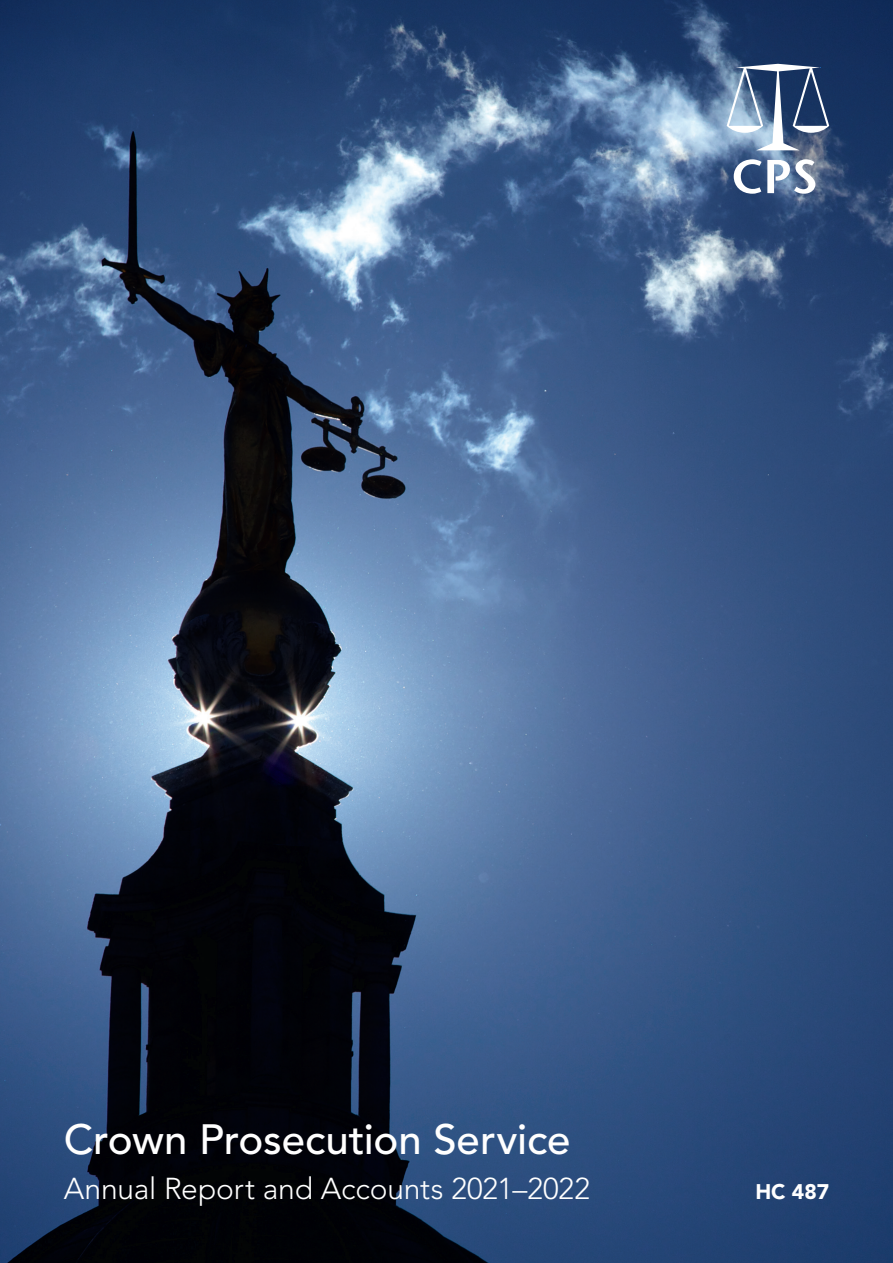
<style>
.page{position:relative;width:893px;height:1263px;background:#fff}
.page>*{position:absolute;margin:0;border:0;box-sizing:border-box;transform-origin:0 0}
.t1{font:500 42px "Avenir LT Std";letter-spacing:-.005em;color:#fff}
.t2{font:300 30px "Avenir LT Std";letter-spacing:-.005em;color:#fff}
.t3{font:900 21px "Avenir LT Std";color:#fff}
</style>
<div class="page">
<img style="left:0;top:0;width:893px;height:1263px">
<svg style="left:734px;top:159px;width:81px;height:35px"></svg>
<svg style="left:727px;top:64px;width:102px;height:86px"></svg>
<h1 class="t1" style="left:64px;top:1115px;width:508px">Crown Prosecution Service</h1>
<p class="t2" style="left:64px;top:1171px;width:528px">Annual Report and Accounts 2021–2022</p>
<p class="t3" style="left:755px;top:1179px;width:75px">HC 487</p>
</div>
